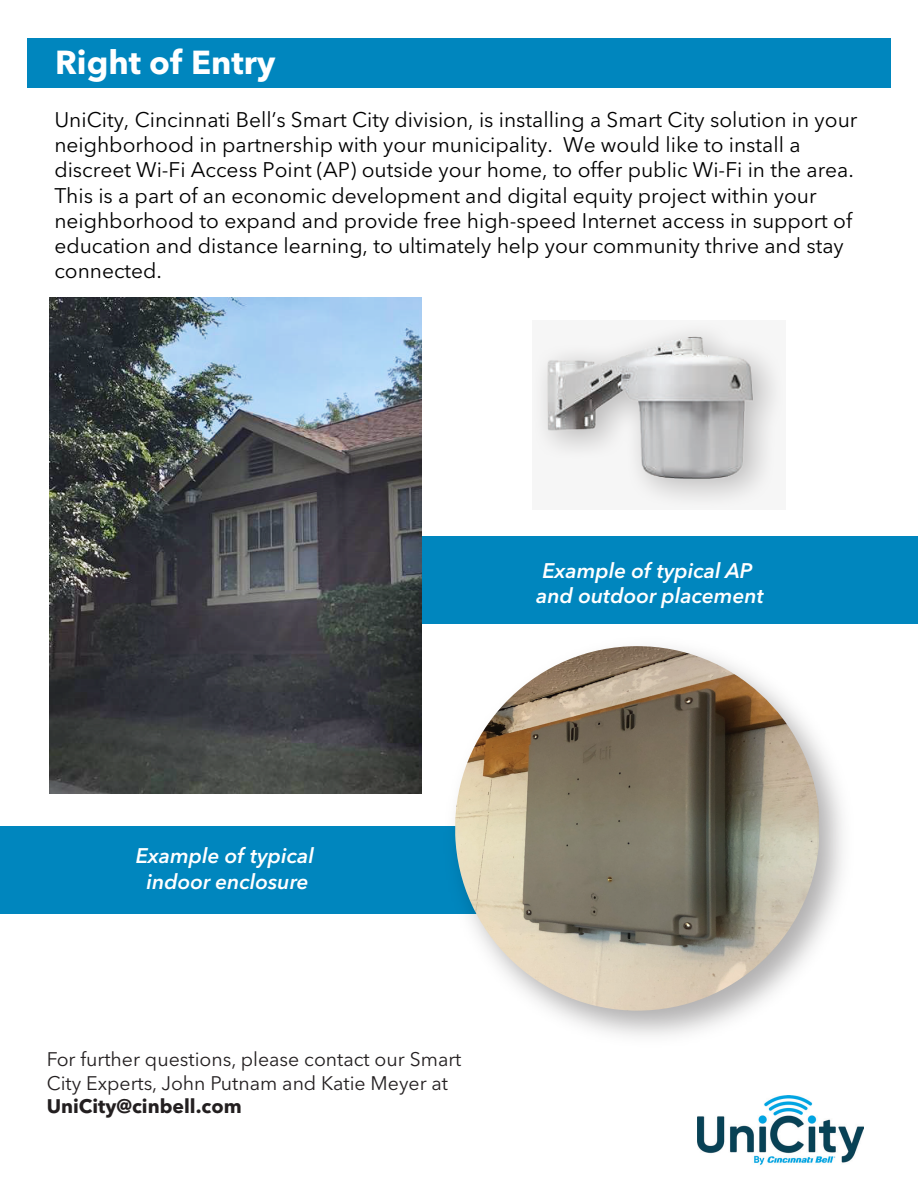
<style>
.page{position:relative;width:918px;height:1188px;background:#fff}
.page>*{position:absolute;margin:0;border:0;box-sizing:border-box;transform-origin:0 0}
.t1{font:700 33px "Avenir Next LT Pro";color:#fff}
.t2{font:21px/25.2px "Avenir Next LT Pro";color:#000}
.t3{font:italic 600 21px/25.2px "Avenir Next LT Pro";color:#fff}
.t4{font:19.5px/23.4px "Avenir Next LT Pro";color:#231f20}
.t5{font:700 19.5px "Avenir Next LT Pro";color:#231f20}
</style>
<div class="page">
<div style="left:382px;top:537px;width:536px;height:87px;background:#0086be"></div>
<div style="left:0;top:826px;width:504px;height:87px;background:#0086be"></div>
<div style="left:27px;top:38px;width:864px;height:49px;background:#0086be"></div>
<div style="left:532px;top:320px;width:254px;height:190px;background:#f6f6f6"></div>
<img style="left:544px;top:334px;width:226px;height:159px">
<img style="left:435px;top:747px;width:408px;height:289px">
<img style="left:455px;top:646px;width:364px;height:365px">
<img style="left:49px;top:297px;width:372px;height:497px">
<img style="left:697px;top:1095px;width:167px;height:70px">
<h1 class="t1" style="left:55px;top:42px;width:222px">Right of Entry</h1>
<p class="t2" style="left:54px;top:107px;width:805px">UniCity, Cincinnati Bell’s Smart City division, is installing a Smart City solution in your neighborhood in partnership with your municipality. We would like to install a discreet Wi-Fi Access Point (AP) outside your home, to offer public Wi-Fi in the area.<br>This is a part of an economic development and digital equity project within your neighborhood to expand and provide free high-speed Internet access in support of education and distance learning, to ultimately help your community thrive and stay connected.</p>
<p class="t3" style="left:536px;top:558px;width:229px">Example of typical AP and outdoor placement</p>
<p class="t3" style="left:136px;top:843px;width:180px;text-align:center">Example of typical indoor enclosure</p>
<p class="t4" style="left:47px;top:1048px;width:416px">For further questions, please contact our Smart<br>City Experts, John Putnam and Katie Meyer at</p>
<p class="t5" style="left:47px;top:1094px;width:197px">UniCity@cinbell.com</p>
</div>
